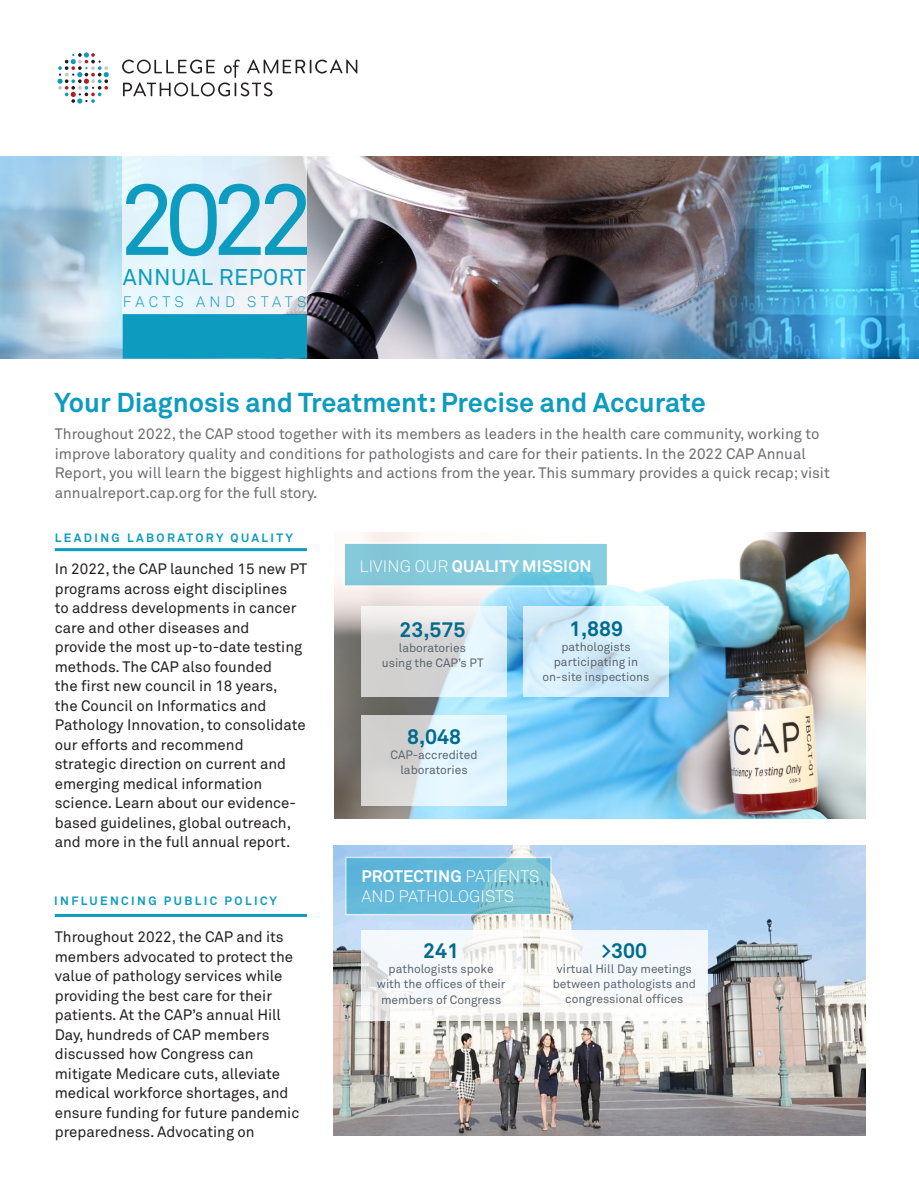
<style>
.page{position:relative;width:919px;height:1189px;background:#fff}
.page>*{position:absolute;margin:0;border:0;box-sizing:border-box;transform-origin:0 0}
.t1{font:100.5px "Akkurat Std";color:#0d9bbf}
.t2{font:700 27px "Akkurat Std";color:#0d9bbf}
.t3{font:22.5px "Akkurat Std";letter-spacing:.02em;color:#0d9bbf}
.t4{font:700 21px "Akkurat Std";color:#006a8f}
.t5{font:700 16.5px "Akkurat Std";letter-spacing:.01em;color:#fff}
.t6{font:300 16.5px "Akkurat Std";letter-spacing:.01em;color:#fff}
.t7{font:15px/19.5px "Akkurat Std";color:#231f20}
.t8{font:15px/19.5px "Akkurat Std";color:#6c6d70}
.t9{font:300 15px "Akkurat Std";letter-spacing:.28em;color:#0d9bbf}
.t10{font:12px/16.5px "Akkurat Std";color:#5c666f;text-align:center}
.t11{font:700 12px "Akkurat Std";letter-spacing:.2em;color:#0d9bbf}
.s1{font-weight:300}
</style>
<div class="page">
<img style="left:333px;top:845px;width:531px;height:290px">
<svg style="left:345px;top:856px;width:206px;height:59px;fill:#65b9d9"></svg>
<img style="left:334px;top:532px;width:531px;height:286px">
<svg style="left:343px;top:542px;width:265px;height:44px;fill:#85cbdd"></svg>
<img style="left:0;top:156px;width:918px;height:202px">
<div style="left:123px;top:314px;width:184px;height:44px;background:#0d9bbf;border:2px solid #0d9bbf"></div>
<svg style="left:522px;top:606px;width:146px;height:90px;fill:#d5eefc"></svg>
<svg style="left:123px;top:156px;width:184px;height:158px;fill:#e3f2fa"></svg>
<svg style="left:57px;top:52px;width:52px;height:51px"></svg>
<svg style="left:122px;top:60px;width:235px;height:36px"></svg>
<svg style="left:361px;top:606px;width:145px;height:90px"></svg>
<svg style="left:361px;top:715px;width:145px;height:91px"></svg>
<svg style="left:361px;top:929px;width:161px;height:91px;fill:#f4f8fb"></svg>
<div style="left:539px;top:929px;width:168px;height:91px;background:#f4f8fc"></div>
<hr style="left:55px;top:548px;width:252px;height:3px;background:#0d9bbf">
<hr style="left:55px;top:913px;width:252px;height:3px;background:#0d9bbf">
<p class="t1" style="left:118px;top:161px;width:197px">2022</p>
<p class="t9" style="left:123px;top:292px;width:185px">FACTS AND STATS</p>
<p class="t3" style="left:123px;top:264px;width:185px">ANNUAL REPORT</p>
<p class="t2" style="left:54px;top:386px;width:652px">Your Diagnosis and Treatment: Precise and Accurate</p>
<p class="t8" style="left:55px;top:424px;width:776px">Throughout 2022, the CAP stood together with its members as leaders in the health care community, working to improve laboratory quality and conditions for pathologists and care for their patients. In the 2022 CAP Annual Report, you will learn the biggest highlights and actions from the year. This summary provides a quick recap; visit annualreport.cap.org for the full story.</p>
<p class="t11" style="left:55px;top:530px;width:240px">LEADING LABORATORY QUALITY</p>
<p class="t7" style="left:55px;top:559px;width:254px">In 2022, the CAP launched 15 new PT programs across eight disciplines<br>to address developments in cancer care and other diseases and<br>provide the most up-to-date testing methods. The CAP also founded<br>the first new council in 18 years,<br>the Council on Informatics and Pathology Innovation, to consolidate our efforts and recommend strategic direction on current and emerging medical information science. Learn about our evidence&shy;based guidelines, global outreach, and more in the full annual report.</p>
<p class="t5" style="left:359px;top:555px;width:233px"><span class="s1">LIVING OUR</span> QUALITY MISSION</p>
<p class="t4" style="left:568px;top:615px;width:56px">1,889</p>
<p class="t10" style="left:561px;top:638px;width:71px">pathologists</p>
<p class="t10" style="left:553px;top:653px;width:86px">participating in</p>
<p class="t10" style="left:542px;top:668px;width:108px">on-site inspections</p>
<p class="t4" style="left:399px;top:616px;width:67px">23,575</p>
<p class="t10" style="left:398px;top:639px;width:69px">laboratories</p>
<p class="t10" style="left:381px;top:654px;width:103px">using the CAP’s PT</p>
<p class="t4" style="left:407px;top:723px;width:56px">8,048</p>
<p class="t10" style="left:390px;top:746px;width:88px">CAP-accredited</p>
<p class="t10" style="left:400px;top:761px;width:69px">laboratories</p>
<p class="t11" style="left:54px;top:893px;width:224px">INFLUENCING PUBLIC POLICY</p>
<p class="t7" style="left:55px;top:926px;width:246px">Throughout 2022, the CAP and its members advocated to protect the value of pathology services while providing the best care for their patients. At the CAP’s annual Hill<br>Day, hundreds of CAP members discussed how Congress can mitigate Medicare cuts, alleviate medical workforce shortages, and ensure funding for future pandemic preparedness. Advocating on</p>
<p class="t5" style="left:361px;top:866px;width:179px">PROTECTING <span class="s1">PATIENTS</span></p>
<p class="t6" style="left:361px;top:886px;width:154px">AND PATHOLOGISTS</p>
<p class="t4" style="left:423px;top:937px;width:37px">241</p>
<p class="t10" style="left:388px;top:959px;width:106px">pathologists spoke</p>
<p class="t10" style="left:376px;top:974px;width:130px">with the offices of their members of Congress</p>
<p class="t4" style="left:601px;top:937px;width:47px">&gt;300</p>
<p class="t10" style="left:556px;top:960px;width:136px">virtual Hill Day meetings</p>
<p class="t10" style="left:552px;top:975px;width:145px;line-height:15px">between pathologists and congressional offices</p>
</div>
